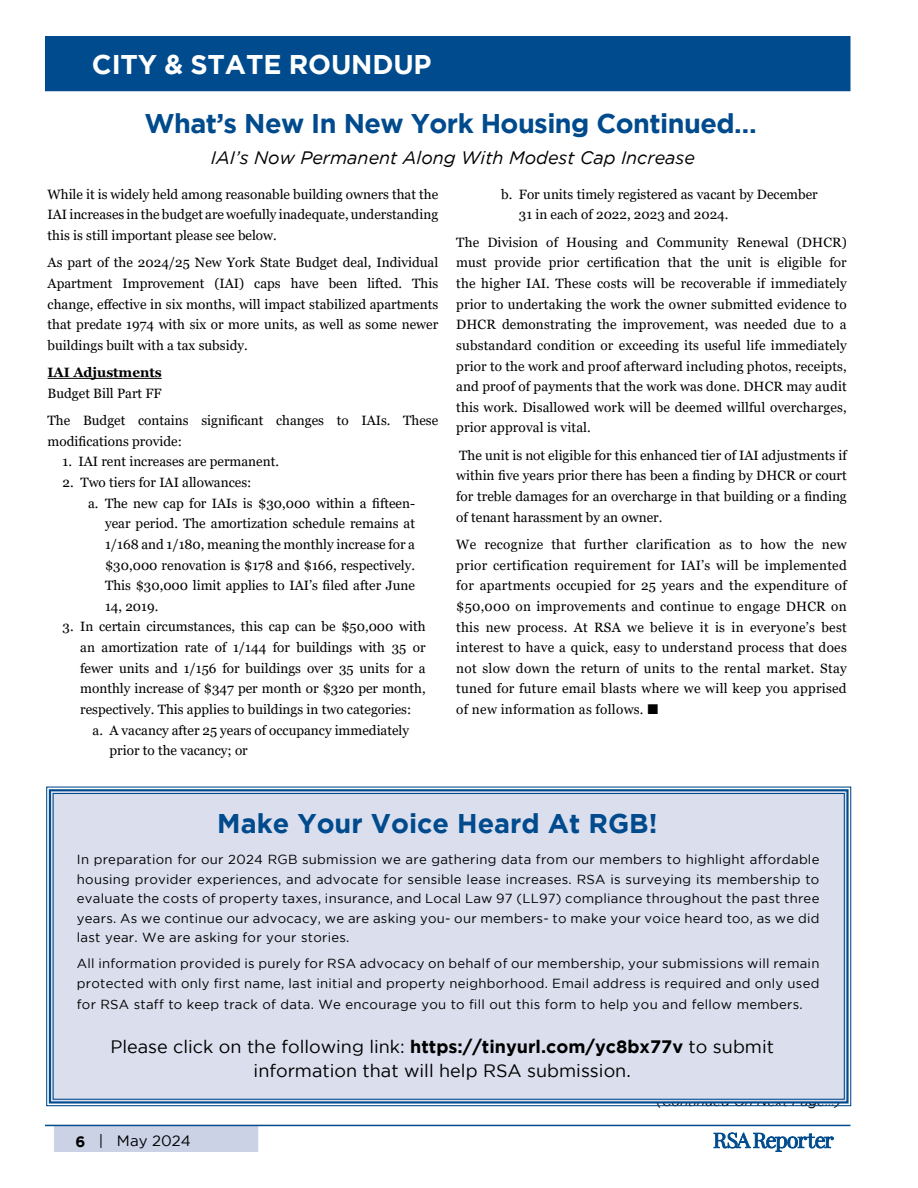
<style>
.page{position:relative;width:918px;height:1188px;background:#fff}
.page>*{position:absolute;margin:0;border:0;box-sizing:border-box;transform-origin:0 0}
.t1{font:700 27px "Gotham";letter-spacing:-.02em;color:#004b8d}
.t2{font:700 27px "Gotham";color:#004b8d}
.t3{font:700 27px "Gotham";letter-spacing:-.005em;color:#fff}
.t4{font:18px/24px "Gotham";color:#000;text-align:center}
.t5{font:italic 18px "Gotham";color:#000}
.t6{font:15px "Gotham";color:#000}
.t7{font:13.5px/20.7px "Georgia";color:#000;text-align:justify}
.t8{font:italic 13.5px "Gotham";letter-spacing:-.01em;color:#000}
.t9{font:700 13.5px "Georgia";color:#000}
.t10{font:13.2px/19.5px "Gotham";letter-spacing:.02em;color:#000;text-align:justify}
.s1{font-family:"Monotype Sorts"}
.s2{font-weight:700}
</style>
<div class="page">
<div style="left:54px;top:1125px;width:204px;height:27px;background:#cbd2e6;border:2px solid #cbd2e6"></div>
<hr style="left:45px;top:1125px;width:805px;height:1px;background:#004b8d">
<svg style="left:713px;top:1132px;width:121px;height:20px"></svg>
<div style="left:45px;top:36px;width:805px;height:55px;background:#004b8d"></div>
<hr style="left:48px;top:378px;width:114px;height:1px;background:#000">
<div style="left:46px;top:786px;width:806px;height:321px;background:#dadeed"></div>
<div style="left:49px;top:789px;width:800px;height:315px;border:2px solid #004b8d"></div>
<h1 class="t3" style="left:92px;top:49px;width:341px">CITY &amp; STATE ROUNDUP</h1>
<h1 class="t1" style="left:144px;top:108px;width:614px">What’s New In New York Housing Continued…</h1>
<h2 class="t5" style="left:211px;top:147px;width:486px">IAI’s Now Permanent Along With Modest Cap Increase</h2>
<p class="t7" style="left:48px;top:184px;width:392px">While it is widely held among reasonable building owners that the IAI increases in the budget are woefully inadequate, understanding this is still important please see below.</p>
<p class="t7" style="left:48px;top:253px;width:392px">As part of the 2024/25 New York State Budget deal, Individual Apartment Improvement (IAI) caps have been lifted. This change, effective in six months, will impact stabilized apartments that predate 1974 with six or more units, as well as some newer buildings built with a tax subsidy.</p>
<p class="t9" style="left:48px;top:364px;width:116px">IAI Adjustments</p>
<p class="t7" style="left:48px;top:380px;width:392px;line-height:27.5px">Budget Bill Part FF<br>The Budget contains significant changes to IAIs. These</p>
<p class="t7" style="left:48px;top:431px;width:136px">modifications provide:</p>
<p class="t7" style="left:63px;top:452px;width:218px">1. IAI rent increases are permanent.</p>
<p class="t7" style="left:63px;top:472px;width:190px">2. Two tiers for IAI allowances:</p>
<p class="t7" style="left:88px;top:493px;width:328px">a. The new cap for IAIs is $30,000 within a fifteen-</p>
<p class="t7" style="left:105px;top:514px;width:312px">year period. The amortization schedule remains at</p>
<p class="t7" style="left:105px;top:534px;width:312px">1/168 and 1/180, meaning the monthly increase for a</p>
<p class="t7" style="left:105px;top:555px;width:312px">$30,000 renovation is $178 and $166, respectively.</p>
<p class="t7" style="left:105px;top:576px;width:312px">This $30,000 limit applies to IAI’s filed after June</p>
<p class="t7" style="left:105px;top:596px;width:55px">14, 2019.</p>
<p class="t7" style="left:80px;top:617px;width:347px;text-indent:-18px">3. In certain circumstances, this cap can be $50,000 with an amortization rate of 1/144 for buildings with 35 or fewer units and 1/156 for buildings over 35 units for a monthly increase of $347 per month or $320 per month, respectively. This applies to buildings in two categories:</p>
<p class="t7" style="left:110px;top:720px;width:301px;text-indent:-17px">a. A vacancy after 25 years of occupancy immediately prior to the vacancy; or</p>
<p class="t7" style="left:519px;top:184px;width:300px;text-indent:-18px">b. For units timely registered as vacant by December<br>31 in each of 2022, 2023 and 2024.</p>
<p class="t7" style="left:456px;top:232px;width:392px">The Division of Housing and Community Renewal (DHCR) must provide prior certification that the unit is eligible for the higher IAI. These costs will be recoverable if immediately prior to undertaking the work the owner submitted evidence to DHCR demonstrating the improvement, was needed due to a substandard condition or exceeding its useful life immediately prior to the work and proof afterward including photos, receipts, and proof of payments that the work was done. DHCR may audit this work. Disallowed work will be deemed willful overcharges, prior approval is vital.</p>
<p class="t7" style="left:456px;top:445px;width:392px">The unit is not eligible for this enhanced tier of IAI adjustments if within five years prior there has been a finding by DHCR or court for treble damages for an overcharge in that building or a finding of tenant harassment by an owner.</p>
<p class="t7" style="left:456px;top:534px;width:392px">We recognize that further clarification as to how the new prior certification requirement for IAI’s will be implemented for apartments occupied for 25 years and the expenditure of $50,000 on improvements and continue to engage DHCR on this new process. At RSA we believe it is in everyone’s best interest to have a quick, easy to understand process that does not slow down the return of units to the rental market. Stay tuned for future email blasts where we will keep you apprised of new information as follows. <span class="s1">n</span></p>
<h1 class="t2" style="left:217px;top:808px;width:442px">Make Your Voice Heard At RGB!</h1>
<p class="t10" style="left:77px;top:850px;width:744px">In preparation for our 2024 RGB submission we are gathering data from our members to highlight affordable housing provider experiences, and advocate for sensible lease increases. RSA is surveying its membership to evaluate the costs of property taxes, insurance, and Local Law 97 (LL97) compliance throughout the past three years. As we continue our advocacy, we are asking you- our members- to make your voice heard too, as we did last year. We are asking for your stories.</p>
<p class="t10" style="left:77px;top:953px;width:744px;line-height:20.1px">All information provided is purely for RSA advocacy on behalf of our membership, your submissions will remain protected with only first name, last initial and property neighborhood. Email address is required and only used for RSA staff to keep track of data. We encourage you to fill out this form to help you and fellow members.</p>
<h2 class="t4" style="left:110px;top:1034px;width:665px">Please click on the following link: <span class="s2">https://tinyurl.com/yc8bx77v</span> to submit information that will help RSA submission.</h2>
<p class="t6" style="left:75px;top:1132px;width:117px"><span class="s2">6</span> | May 2024</p>
<p class="t8" style="left:656px;top:1094px;width:186px">(Continued On Next Page…)</p>
</div>
